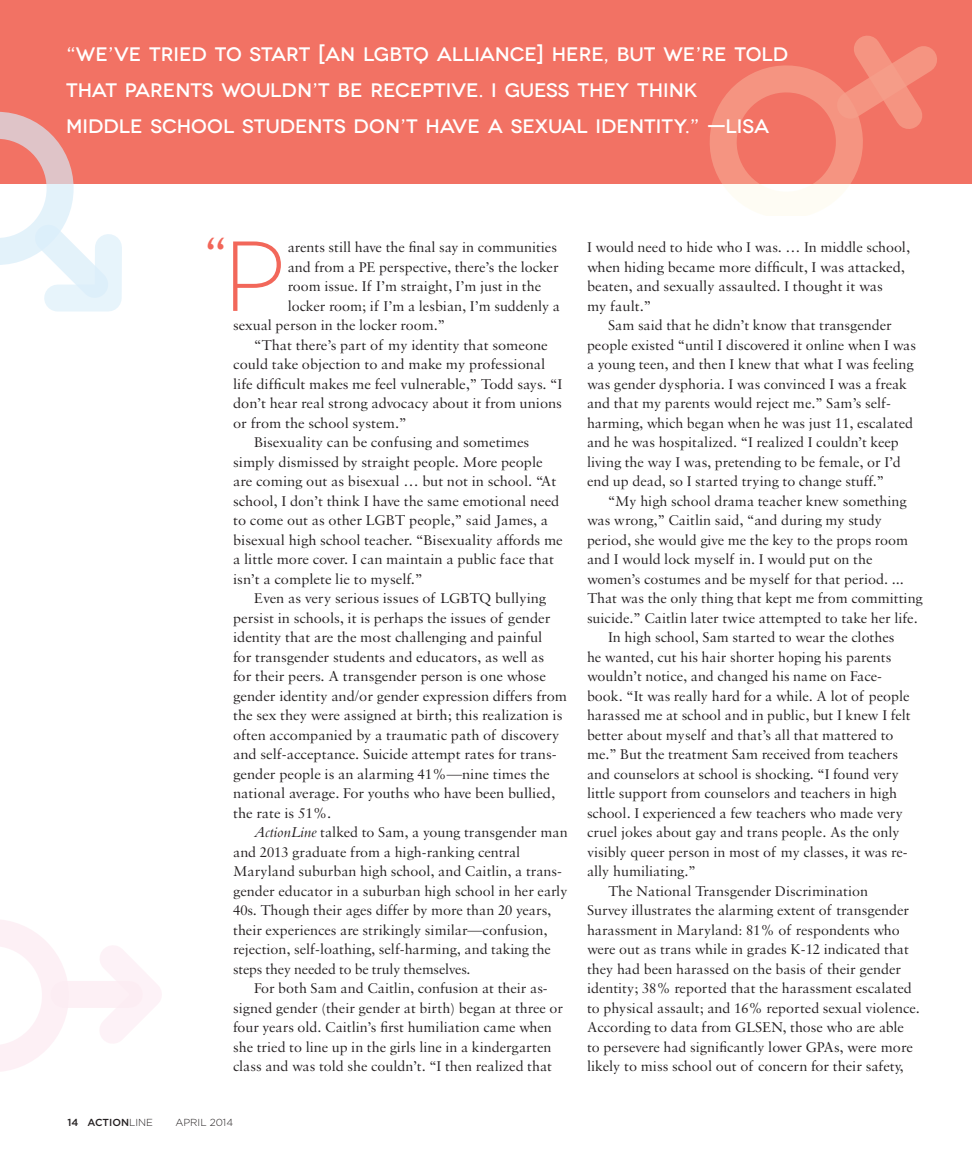
<style>
.page{position:relative;width:972px;height:1161px;background:#fff}
.page>*{position:absolute;margin:0;border:0;box-sizing:border-box;transform-origin:0 0}
.t1{font:500 49.5px "Novecentowide";color:#f2675a}
.t2{font:500 19.5px "Novecentowide";color:#fff}
.t3{font:15px/19.5px "Sabon";color:#231f20}
.t4{font:500 10.2px "Gotham HTF";color:#231f20}
.t5{font:300 10.2px "Gotham HTF";color:#231f20}
.s1{font-family:"Bembo";font-style:italic;font-size:15.75px}
.s2{font-weight:300}
</style>
<div class="page">
<svg style="left:233px;top:242px;width:48px;height:69px"></svg>
<div style="left:0;top:0;width:972px;height:184px;background:#f27264"></div>
<svg style="left:0;top:112px;width:122px;height:200px"></svg>
<svg style="left:710px;top:35px;width:227px;height:181px"></svg>
<svg style="left:0;top:920px;width:162px;height:152px"></svg>
<p class="t2" style="left:66px;top:43px;width:724px">“WE’VE TRIED TO START [AN LGBTQ ALLIANCE] HERE, BUT WE’RE TOLD</p>
<p class="t2" style="left:66px;top:79px;width:633px">THAT PARENTS WOULDN’T BE RECEPTIVE. I GUESS THEY THINK</p>
<p class="t2" style="left:66px;top:115px;width:705px">MIDDLE SCHOOL STUDENTS DON’T HAVE A SEXUAL IDENTITY.” —LISA</p>
<p class="t1" style="left:203px;top:227px;width:27px">“</p>
<p class="t3" style="left:288px;top:237px;width:271px">arents still have the final say in communities</p>
<p class="t3" style="left:288px;top:257px;width:273px">and from a PE perspective, there’s the locker</p>
<p class="t3" style="left:288px;top:276px;width:255px">room issue. If I’m straight, I’m just in the</p>
<p class="t3" style="left:288px;top:296px;width:274px">locker room; if I’m a lesbian, I’m suddenly a</p>
<p class="t3" style="left:233px;top:315px;width:213px">sexual person in the locker room.”</p>
<p class="t3" style="left:233px;top:335px;width:331px;text-indent:21px">“That there’s part of my identity that someone could take objection to and make my professional life difficult makes me feel vulnerable,” Todd says. “I don’t hear real strong advocacy about it from unions or from the school system.”</p>
<p class="t3" style="left:233px;top:432px;width:331px;text-indent:21px">Bisexuality can be confusing and sometimes simply dismissed by straight people. More people are coming out as bisexual … but not in school. “At school, I don’t think I have the same emotional need to come out as other LGBT people,” said James, a bisexual high school teacher. “Bisexuality affords me a little more cover. I can maintain a public face that isn’t a complete lie to myself.”</p>
<p class="t3" style="left:233px;top:588px;width:335px;text-indent:21px">Even as very serious issues of LGBTQ bullying persist in schools, it is perhaps the issues of gender identity that are the most challenging and painful<br>for transgender students and educators, as well as<br>for their peers. A transgender person is one whose gender identity and/or gender expression differs from the sex they were assigned at birth; this realization is often accompanied by a traumatic path of discovery and self-acceptance. Suicide attempt rates for trans&shy;gender people is an alarming 41%—nine times the national average. For youths who have been bullied, the rate is 51%.</p>
<p class="t3" style="left:233px;top:822px;width:336px;text-indent:21px"><span class="s1">ActionLine</span> talked to Sam, a young transgender man and 2013 graduate from a high-ranking central</p>
<p class="t3" style="left:233px;top:861px;width:336px">Maryland suburban high school, and Caitlin, a trans&shy;gender educator in a suburban high school in her early 40s. Though their ages differ by more than 20 years, their experiences are strikingly similar—confusion, rejection, self-loathing, self-harming, and taking the steps they needed to be truly themselves.</p>
<p class="t3" style="left:233px;top:978px;width:331px;text-indent:21px">For both Sam and Caitlin, confusion at their as&shy;signed gender (their gender at birth) began at three or four years old. Caitlin’s first humiliation came when she tried to line up in the girls line in a kindergarten class and was told she couldn’t. “I then realized that</p>
<p class="t4" style="left:67px;top:1116px;width:87px">14 ACTION<span class="s2">LINE</span></p>
<p class="t5" style="left:175px;top:1116px;width:59px">APRIL 2014</p>
<p class="t3" style="left:587px;top:237px;width:325px">I would need to hide who I was. … In middle school, when hiding became more difficult, I was attacked, beaten, and sexually assaulted. I thought it was</p>
<p class="t3" style="left:587px;top:296px;width:66px">my fault.”</p>
<p class="t3" style="left:587px;top:315px;width:331px;text-indent:21px">Sam said that he didn’t know that transgender people existed “until I discovered it online when I was a young teen, and then I knew that what I was feeling was gender dysphoria. I was convinced I was a freak and that my parents would reject me.” Sam’s self&shy;harming, which began when he was just 11, escalated and he was hospitalized. “I realized I couldn’t keep living the way I was, pretending to be female, or I’d end up dead, so I started trying to change stuff.”</p>
<p class="t3" style="left:587px;top:491px;width:321px;text-indent:21px">“My high school drama teacher knew something was wrong,” Caitlin said, “and during my study</p>
<p class="t3" style="left:587px;top:530px;width:337px">period, she would give me the key to the props room and I would lock myself in. I would put on the women’s costumes and be myself for that period. ...<br>That was the only thing that kept me from committing suicide.” Caitlin later twice attempted to take her life.</p>
<p class="t3" style="left:587px;top:627px;width:325px;text-indent:21px">In high school, Sam started to wear the clothes he wanted, cut his hair shorter hoping his parents wouldn’t notice, and changed his name on Face&shy;book. “It was really hard for a while. A lot of people harassed me at school and in public, but I knew I felt better about myself and that’s all that mattered to me.” But the treatment Sam received from teachers and counselors at school is shocking. “I found very little support from counselors and teachers in high school. I experienced a few teachers who made very cruel jokes about gay and trans people. As the only visibly queer person in most of my classes, it was re&shy;ally humiliating.”</p>
<p class="t3" style="left:608px;top:881px;width:262px">The National Transgender Discrimination</p>
<p class="t3" style="left:587px;top:900px;width:334px">Survey illustrates the alarming extent of transgender harassment in Maryland: 81% of respondents who were out as trans while in grades K-12 indicated that they had been harassed on the basis of their gender identity; 38% reported that the harassment escalated to physical assault; and 16% reported sexual violence.<br>According to data from GLSEN, those who are able to persevere had significantly lower GPAs, were more likely to miss school out of concern for their safety,</p>
</div>
